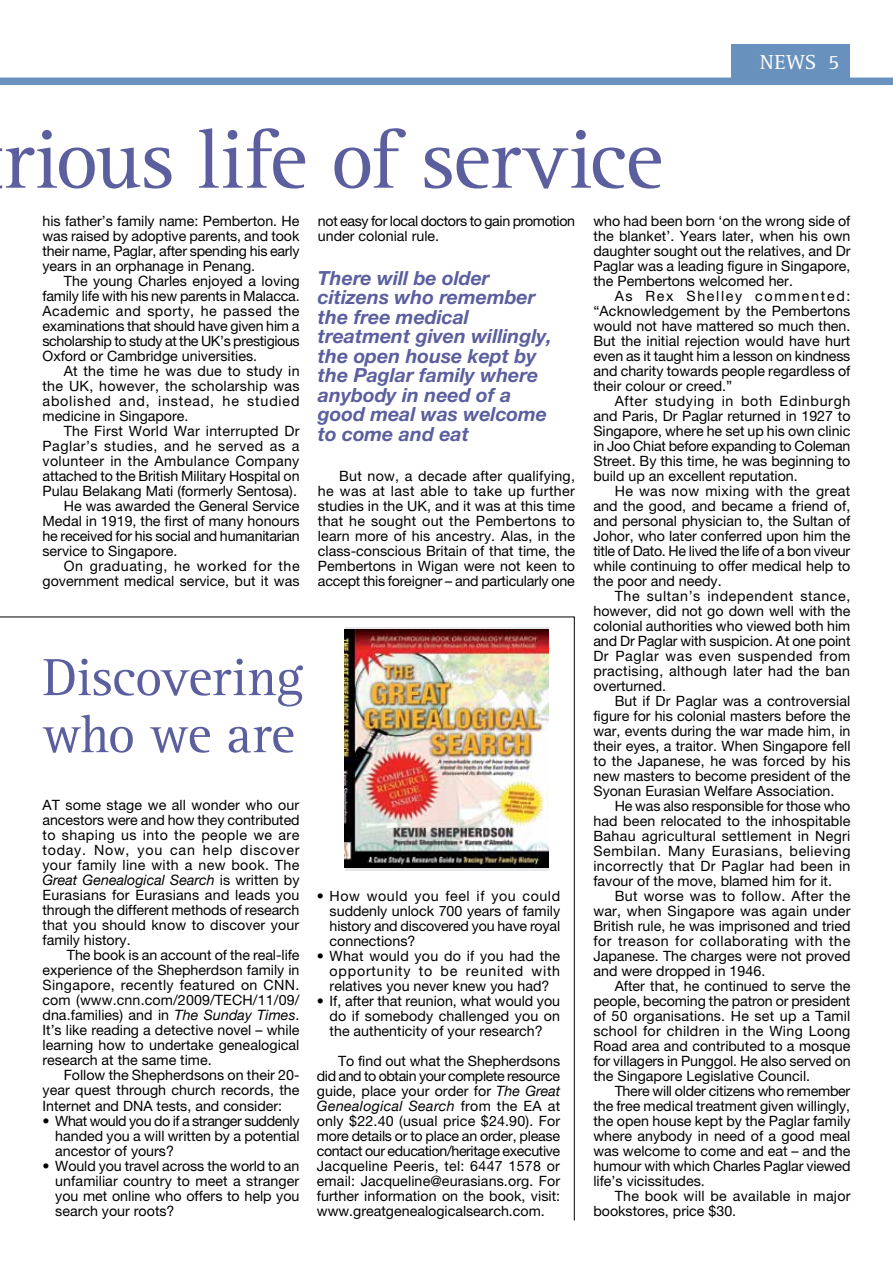
<style>
.page{position:relative;width:893px;height:1263px;background:#fff}
.page>*{position:absolute;margin:0;border:0;box-sizing:border-box;transform-origin:0 0}
.t1{font:85.5px "Rotis Serif";letter-spacing:-.02em;color:#5b5f9e}
.t2{font:54px/57px "Rotis Serif";letter-spacing:-.01em;color:#5b5f9e}
.t3{font:21px "Rotis Serif";color:#fff}
.t4{font:italic 700 19.5px/19.5px "Helvetica Neue LT Pro";color:#5b5f9e}
.t5{font:14.25px/15px "Helvetica Neue LT Pro";color:#000;text-align:justify}
.t6{font:14.25px/15px "Helvetica Neue LT Pro";letter-spacing:.02em;color:#000}
.t7{font:14.25px "Helvetica Neue LT Pro";letter-spacing:.035em;color:#000}
.t8{font:14.25px/15px "Helvetica Neue LT Pro";letter-spacing:-.025em;color:#000}
.t9{font:italic 14.25px "Helvetica Neue";color:#000}
.t10{font:14.25px "Helvetica Neue LT Pro";letter-spacing:.025em;color:#000}
.t11{font:italic 14.25px "Helvetica Neue";letter-spacing:.025em;color:#000}
.s1{font-family:"Helvetica Neue LT Pro";font-style:normal}
.s2{font-family:"Helvetica Neue";font-style:italic}
</style>
<div class="page">
<div style="left:0;top:78px;width:893px;height:7px;background:#6892bd"></div>
<svg style="left:0;top:616px;width:575px;height:605px"></svg>
<svg style="left:345px;top:627px;width:203px;height:243px"></svg>
<img style="left:345px;top:630px;width:203px;height:238px">
<div style="left:731px;top:44px;width:119px;height:37px;background:#6892bd"></div>
<h3 class="t3" style="left:760px;top:50px;width:81px">News 5</h3>
<h1 class="t1" style="left:3px;top:111px;width:661px">rious life of service</h1>
<p class="t5" style="left:43px;top:213px;width:259px">his father’s family name: Pemberton. He was raised by adoptive parents, and took their name, Paglar, after spending his early years in an orphanage in Penang.</p>
<p class="t5" style="left:43px;top:273px;width:259px;text-indent:21px">The young Charles enjoyed a loving family life with his new parents in Malacca.<br>Academic and sporty, he passed the examinations that should have given him a scholarship to study at the UK’s prestigious Oxford or Cambridge universities.</p>
<p class="t5" style="left:43px;top:363px;width:259px;text-indent:21px">At the time he was due to study in the UK, however, the scholarship was abolished and, instead, he studied medicine in Singapore.</p>
<p class="t6" style="left:64px;top:423px;width:237px">The First World War interrupted Dr</p>
<p class="t7" style="left:43px;top:437px;width:258px">Paglar’s studies, and he served as a</p>
<p class="t10" style="left:43px;top:452px;width:258px">volunteer in the Ambulance Company</p>
<p class="t5" style="left:43px;top:468px;width:259px">attached to the British Military Hospital on</p>
<p class="t5" style="left:43px;top:483px;width:256px">Pulau Belakang Mati (formerly Sentosa).</p>
<p class="t5" style="left:64px;top:498px;width:237px">He was awarded the General Service</p>
<p class="t5" style="left:43px;top:513px;width:259px">Medal in 1919, the first of many honours</p>
<p class="t5" style="left:43px;top:528px;width:259px">he received for his social and humanitarian</p>
<p class="t5" style="left:43px;top:543px;width:136px">service to Singapore.</p>
<p class="t7" style="left:64px;top:557px;width:237px">On graduating, he worked for the</p>
<p class="t5" style="left:43px;top:573px;width:259px">government medical service, but it was</p>
<p class="t8" style="left:318px;top:213px;width:259px">not easy for local doctors to gain promotion under colonial rule.</p>
<p class="t5" style="left:593px;top:213px;width:259px">who had been born ‘on the wrong side of the blanket’. Years later, when his own daughter sought out the relatives, and Dr Paglar was a leading figure in Singapore, the Pembertons welcomed her.</p>
<p class="t5" style="left:593px;top:288px;width:259px;text-indent:21px">As Rex Shelley commented: “Acknowledgement by the Pembertons would not have mattered so much then.<br>But the initial rejection would have hurt even as it taught him a lesson on kindness and charity towards people regardless of their colour or creed.”</p>
<p class="t5" style="left:593px;top:393px;width:259px;text-indent:21px">After studying in both Edinburgh and Paris, Dr Paglar returned in 1927 to Singapore, where he set up his own clinic in Joo Chiat before expanding to Coleman Street. By this time, he was beginning to build up an excellent reputation.</p>
<p class="t5" style="left:593px;top:483px;width:259px;text-indent:21px">He was now mixing with the great and the good, and became a friend of, and personal physician to, the Sultan of Johor, who later conferred upon him the title of Dato. He lived the life of a bon viveur while continuing to offer medical help to the poor and needy.</p>
<p class="t5" style="left:593px;top:588px;width:259px;text-indent:21px">The sultan’s independent stance, however, did not go down well with the colonial authorities who viewed both him and Dr Paglar with suspicion. At one point Dr Paglar was even suspended from practising, although later had the ban overturned.</p>
<p class="t5" style="left:593px;top:693px;width:259px;text-indent:21px">But if Dr Paglar was a controversial figure for his colonial masters before the war, events during the war made him, in their eyes, a traitor. When Singapore fell to the Japanese, he was forced by his new masters to become president of the Syonan Eurasian Welfare Association.</p>
<p class="t5" style="left:593px;top:798px;width:259px;text-indent:21px">He was also responsible for those who had been relocated to the inhospitable Bahau agricultural settlement in Negri Sembilan. Many Eurasians, believing incorrectly that Dr Paglar had been in favour of the move, blamed him for it.</p>
<p class="t5" style="left:593px;top:888px;width:259px;text-indent:21px">But worse was to follow. After the war, when Singapore was again under British rule, he was imprisoned and tried for treason for collaborating with the Japanese. The charges were not proved and were dropped in 1946.</p>
<p class="t5" style="left:593px;top:978px;width:259px;text-indent:21px">After that, he continued to serve the people, becoming the patron or president of 50 organisations. He set up a Tamil school for children in the Wing Loong Road area and contributed to a mosque for villagers in Punggol. He also served on the Singapore Legislative Council.</p>
<p class="t5" style="left:593px;top:1083px;width:259px;text-indent:21px">There will older citizens who remember the free medical treatment given willingly, the open house kept by the Paglar family where anybody in need of a good meal was welcome to come and eat – and the humour with which Charles Paglar viewed life’s vicissitudes.</p>
<p class="t6" style="left:593px;top:1188px;width:259px;text-indent:21px">The book will be available in major bookstores, price $30.</p>
<h3 class="t4" style="left:318px;top:268px;width:235px">There will be older citizens who remember the free medical treatment given willingly, the open house kept by the Paglar family where anybody in need of a good meal was welcome to come and eat</h3>
<p class="t5" style="left:318px;top:468px;width:259px;text-indent:21px">But now, a decade after qualifying, he was at last able to take up further studies in the UK, and it was at this time that he sought out the Pembertons to learn more of his ancestry. Alas, in the class-conscious Britain of that time, the Pembertons in Wigan were not keen to accept this foreigner – and particularly one</p>
<h2 class="t2" style="left:43px;top:650px;width:263px">Discovering who we are</h2>
<p class="t5" style="left:43px;top:797px;width:259px">At some stage we all wonder who our ancestors were and how they contributed to shaping us into the people we are today. Now, you can help discover your family line with a new book. The</p>
<p class="t9" style="left:43px;top:872px;width:259px">Great Genealogical Search <span class="s1">is written by</span></p>
<p class="t5" style="left:43px;top:888px;width:259px">Eurasians for Eurasians and leads you through the different methods of research that you should know to discover your family history.</p>
<p class="t5" style="left:43px;top:948px;width:259px;text-indent:24px">The book is an account of the real-life experience of the Shepherdson family in Singapore, recently featured on CNN. com (www.cnn.com/2009/TECH/11/09/ dna.families) and in <span class="s2">The Sunday Times</span>.<br>It’s like reading a detective novel – while learning how to undertake genealogical research at the same time.</p>
<p class="t5" style="left:43px;top:1068px;width:259px;text-indent:21px">Follow the Shepherdsons on their 20- year quest through church records, the Internet and DNA tests, and consider:</p>
<p class="t5" style="left:55px;top:1113px;width:246px;text-indent:-13px">• What would you do if a stranger suddenly handed you a will written by a potential ancestor of yours?</p>
<p class="t5" style="left:55px;top:1158px;width:246px;text-indent:-13px">• Would you travel across the world to an unfamiliar country to meet a stranger you met online who offers to help you search your roots?</p>
<p class="t5" style="left:330px;top:888px;width:232px;text-indent:-13px">• How would you feel if you could suddenly unlock 700 years of family history and discovered you have royal connections?</p>
<p class="t5" style="left:330px;top:948px;width:232px;text-indent:-13px">• What would you do if you had the opportunity to be reunited with relatives you never knew you had?</p>
<p class="t5" style="left:330px;top:993px;width:232px;text-indent:-13px">• If, after that reunion, what would you do if somebody challenged you on the authenticity of your research?</p>
<p class="t5" style="left:317px;top:1053px;width:245px;text-indent:21px">To find out what the Shepherdsons did and to obtain your complete resource guide, place your order for <span class="s2">The Great</span></p>
<p class="t11" style="left:317px;top:1097px;width:245px">Genealogical Search <span class="s1">from the EA at</span></p>
<p class="t5" style="left:317px;top:1113px;width:245px">only $22.40 (usual price $24.90). For more details or to place an order, please contact our education/heritage executive Jacqueline Peeris, tel: 6447 1578 or email: Jacqueline@eurasians.org. For further information on the book, visit: www.greatgenealogicalsearch.com.</p>
</div>
